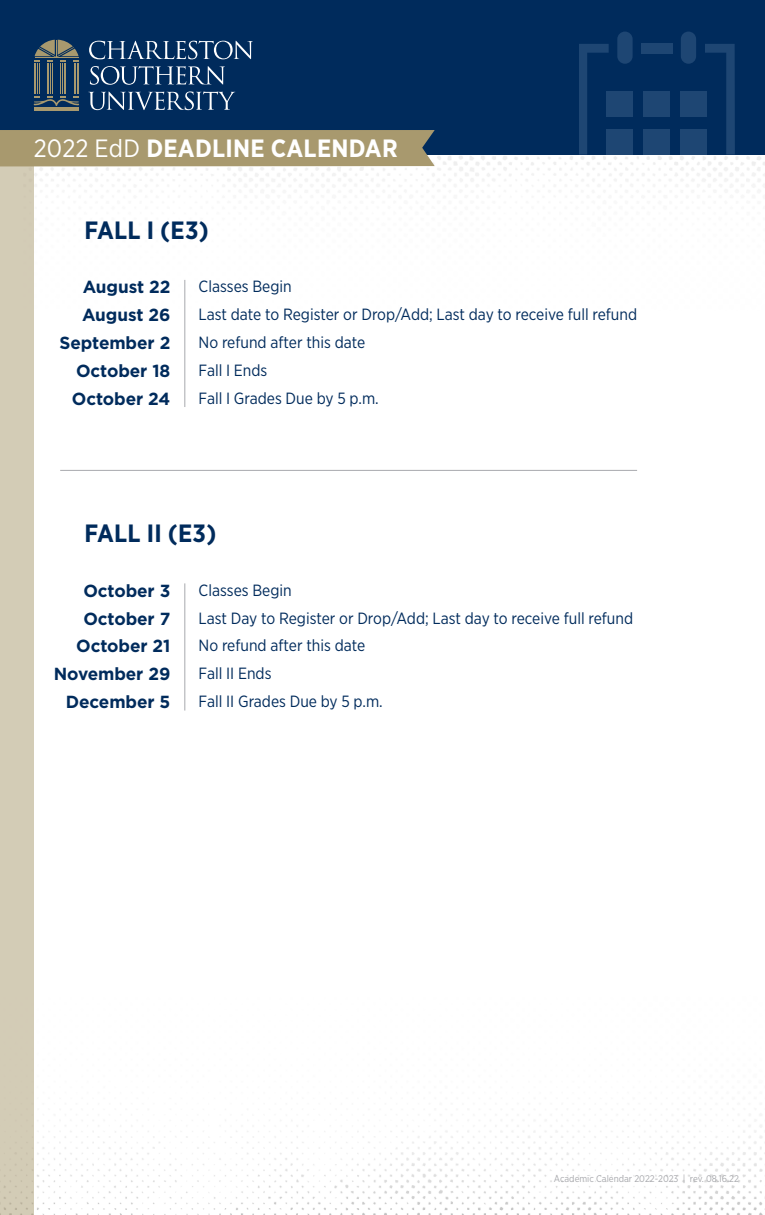
<style>
.page{position:relative;width:765px;height:1215px;background:#fff}
.page>*{position:absolute;margin:0;border:0;box-sizing:border-box;transform-origin:0 0}
.t1{font:700 25px "Gotham Narrow";letter-spacing:.01em;color:#fff}
.t2{font:700 25px "Gotham Narrow";letter-spacing:.01em;color:#002b5c}
.t3{font:700 17.5px/27.9px "Gotham";letter-spacing:-.005em;color:#002b5c;text-align:right}
.t4{font:16.25px "Gotham Narrow";color:#002b5c}
.t5{font:9.62px "Gotham Narrow";color:#a8a9ad}
.s1{font-weight:400}
</style>
<div class="page">
<img style="left:37px;top:1120px;width:728px;height:95px">
<div style="left:0;top:0;width:765px;height:155px;background:#002b5c"></div>
<div style="left:0;top:130px;width:435px;height:36px;background:#a8996e"></div>
<hr style="left:47px;top:64px;width:2px;height:30px;background:#a8996e">
<hr style="left:50px;top:64px;width:1px;height:30px;background:#a8996e">
<hr style="left:52px;top:64px;width:1px;height:30px;background:#a8996e">
<hr style="left:34px;top:64px;width:2px;height:30px;background:#a8996e">
<hr style="left:37px;top:64px;width:1px;height:30px;background:#a8996e">
<hr style="left:39px;top:64px;width:1px;height:30px;background:#a8996e">
<hr style="left:77px;top:64px;width:2px;height:30px;background:#a8996e">
<hr style="left:75px;top:64px;width:1px;height:30px;background:#a8996e">
<hr style="left:74px;top:64px;width:1px;height:30px;background:#a8996e">
<hr style="left:64px;top:64px;width:2px;height:30px;background:#a8996e">
<hr style="left:62px;top:64px;width:1px;height:30px;background:#a8996e">
<hr style="left:61px;top:64px;width:1px;height:30px;background:#a8996e">
<hr style="left:34px;top:107px;width:45px;height:4px;background:#a8996e">
<svg style="left:34px;top:96px;width:45px;height:10px"></svg>
<svg style="left:34px;top:40px;width:45px;height:22px"></svg>
<svg style="left:89px;top:41px;width:164px;height:18px"></svg>
<svg style="left:90px;top:66px;width:135px;height:19px"></svg>
<svg style="left:88px;top:91px;width:147px;height:19px"></svg>
<hr style="left:185px;top:280px;width:1px;height:127px;background:#a8a9ad">
<div style="left:617px;top:32px;width:16px;height:32px;background:#1e4673;border-radius:8px"></div>
<div style="left:681px;top:32px;width:15px;height:32px;background:#1e4673;border-radius:8px"></div>
<svg style="left:579px;top:44px;width:156px;height:111px"></svg>
<div style="left:607px;top:91px;width:26px;height:26px;background:#1e4673"></div>
<div style="left:644px;top:91px;width:26px;height:26px;background:#1e4673"></div>
<div style="left:681px;top:91px;width:26px;height:26px;background:#1e4673"></div>
<div style="left:607px;top:129px;width:26px;height:25px;background:#1e4673"></div>
<div style="left:644px;top:129px;width:26px;height:25px;background:#1e4673"></div>
<div style="left:681px;top:129px;width:26px;height:25px;background:#1e4673"></div>
<div style="left:0;top:166px;width:34px;height:1049px;background:#d3ccb6"></div>
<hr style="left:185px;top:583px;width:1px;height:128px;background:#a8a9ad">
<hr style="left:60px;top:470px;width:577px;height:1px;background:#a8a9ad">
<p class="t1" style="left:34px;top:132px;width:365px"><span class="s1">2022 EdD</span> DEADLINE CALENDAR</p>
<p class="t2" style="left:85px;top:214px;width:126px">FALL I (E3)</p>
<p class="t3" style="left:83px;top:273px;width:89px">August 22</p>
<p class="t3" style="left:82px;top:301px;width:90px">August 26</p>
<p class="t3" style="left:59px;top:329px;width:112px">September 2</p>
<p class="t3" style="left:76px;top:357px;width:96px">October 18</p>
<p class="t3" style="left:72px;top:385px;width:100px">October 24</p>
<p class="t4" style="left:199px;top:276px;width:95px">Classes Begin</p>
<p class="t4" style="left:199px;top:304px;width:440px">Last date to Register or Drop/Add; Last day to receive full refund</p>
<p class="t4" style="left:199px;top:332px;width:168px">No refund after this date</p>
<p class="t4" style="left:199px;top:360px;width:70px">Fall I Ends</p>
<p class="t4" style="left:199px;top:388px;width:182px">Fall I Grades Due by 5 p.m.</p>
<p class="t2" style="left:85px;top:517px;width:133px">FALL II (E3)</p>
<p class="t3" style="left:54px;top:576px;width:118px">October 3<br>October 7<br>October 21<br>November 29<br>December 5</p>
<p class="t4" style="left:199px;top:580px;width:95px">Classes Begin</p>
<p class="t4" style="left:199px;top:608px;width:436px">Last Day to Register or Drop/Add; Last day to receive full refund</p>
<p class="t4" style="left:199px;top:636px;width:168px">No refund after this date</p>
<p class="t4" style="left:199px;top:664px;width:74px">Fall II Ends</p>
<p class="t4" style="left:199px;top:691px;width:186px">Fall II Grades Due by 5 p.m.</p>
<p class="t5" style="left:554px;top:1172px;width:186px">Academic Calendar 2022-2023 | rev. 08.16.22</p>
</div>
